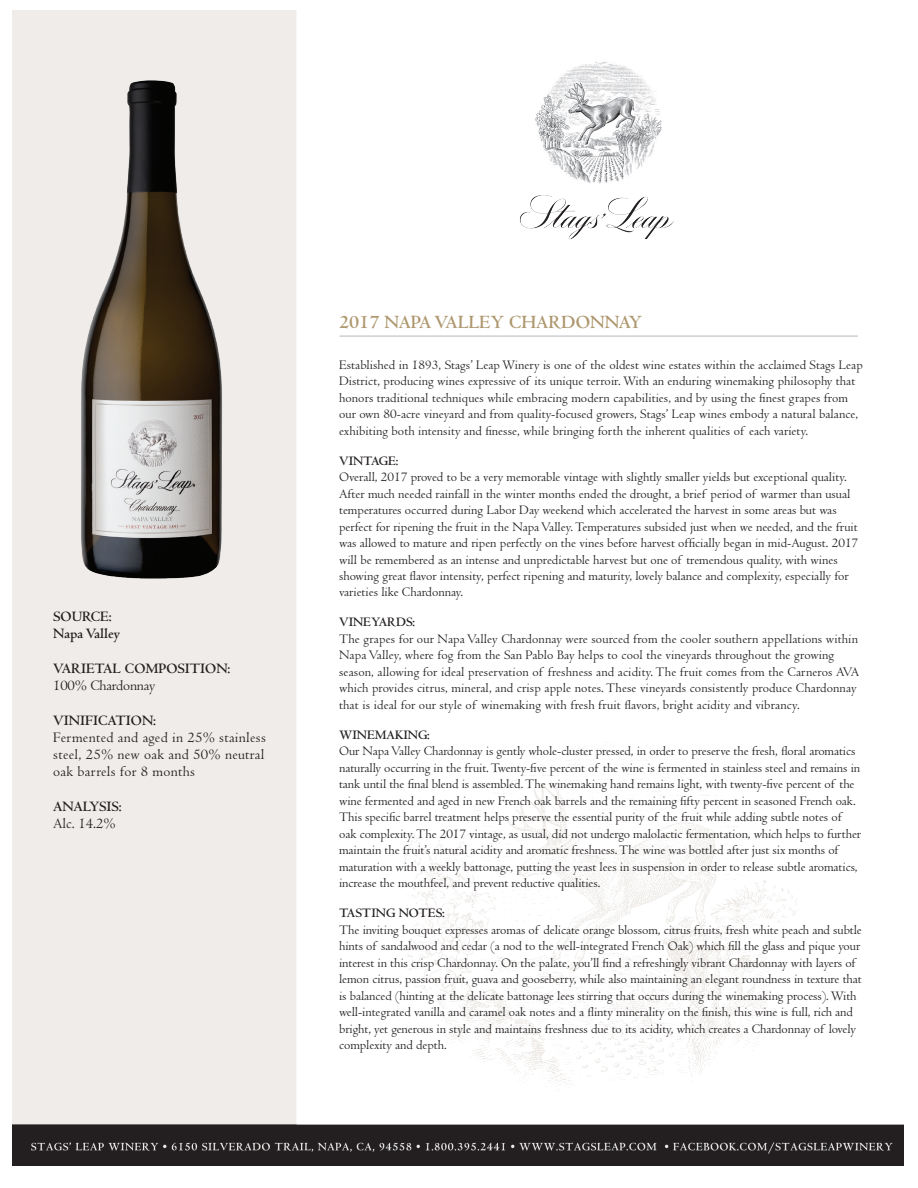
<style>
.page{position:relative;width:918px;height:1188px;background:#fff}
.page>*{position:absolute;margin:0;border:0;box-sizing:border-box;transform-origin:0 0}
.t1{font:700 19.5px "Centaur";color:#ae976e}
.t2{font:15px/17.2px "Centaur";letter-spacing:.02em;color:#231f20;text-align:justify}
.t3{font:700 15px/17.2px "Centaur";color:#231f20}
.t4{font:15px "Centaur";letter-spacing:-.01em;color:#231f20}
.t5{font:13.5px/16.5px "Centaur";letter-spacing:-.005em;color:#231f20}
.t6{font:700 13.5px "Centaur";color:#231f20}
</style>
<div class="page">
<img style="left:13px;top:11px;width:891px;height:1154px">
<img style="left:77px;top:75px;width:152px;height:509px">
<p class="t3" style="left:53px;top:608px;width:68px">SOURCE:<br>Napa Valley</p>
<p class="t3" style="left:53px;top:660px;width:179px">VARIETAL COMPOSITION:</p>
<p class="t4" style="left:53px;top:677px;width:103px">100% Chardonnay</p>
<p class="t3" style="left:53px;top:712px;width:104px">VINIFICATION:</p>
<p class="t2" style="left:53px;top:729px;width:214px">Fermented and aged in 25% stainless steel, 25% new oak and 50% neutral oak barrels for 8 months</p>
<p class="t3" style="left:53px;top:798px;width:70px">ANALYSIS:</p>
<p class="t2" style="left:53px;top:815px;width:64px">Alc. 14.2%</p>
<h1 class="t1" style="left:339px;top:311px;width:305px">2017 NAPA VALLEY CHARDONNAY</h1>
<p class="t5" style="left:339px;top:356px;width:525px">Established in 1893, Stags’ Leap Winery is one of the oldest wine estates within the acclaimed Stags Leap District, producing wines expressive of its unique terroir. With an enduring winemaking philosophy that honors traditional techniques while embracing modern capabilities, and by using the finest grapes from our own 80-acre vineyard and from quality-focused growers, Stags’ Leap wines embody a natural balance, exhibiting both intensity and finesse, while bringing forth the inherent qualities of each variety.</p>
<p class="t6" style="left:339px;top:453px;width:61px">VINTAGE:</p>
<p class="t5" style="left:339px;top:469px;width:521px">Overall, 2017 proved to be a very memorable vintage with slightly smaller yields but exceptional quality.<br>After much needed rainfall in the winter months ended the drought, a brief period of warmer than usual temperatures occurred during Labor Day weekend which accelerated the harvest in some areas but was perfect for ripening the fruit in the Napa Valley. Temperatures subsided just when we needed, and the fruit was allowed to mature and ripen perfectly on the vines before harvest officially began in mid-August. 2017 will be remembered as an intense and unpredictable harvest but one of tremendous quality, with wines showing great flavor intensity, perfect ripening and maturity, lovely balance and complexity, especially for varieties like Chardonnay.</p>
<p class="t6" style="left:339px;top:615px;width:78px">VINEYARDS:</p>
<p class="t5" style="left:339px;top:631px;width:522px">The grapes for our Napa Valley Chardonnay were sourced from the cooler southern appellations within Napa Valley, where fog from the San Pablo Bay helps to cool the vineyards throughout the growing season, allowing for ideal preservation of freshness and acidity. The fruit comes from the Carneros AVA which provides citrus, mineral, and crisp apple notes. These vineyards consistently produce Chardonnay that is ideal for our style of winemaking with fresh fruit flavors, bright acidity and vibrancy.</p>
<p class="t6" style="left:339px;top:728px;width:92px">WINEMAKING:</p>
<p class="t5" style="left:339px;top:743px;width:523px">Our Napa Valley Chardonnay is gently whole-cluster pressed, in order to preserve the fresh, floral aromatics naturally occurring in the fruit. Twenty-five percent of the wine is fermented in stainless steel and remains in tank until the final blend is assembled. The winemaking hand remains light, with twenty-five percent of the wine fermented and aged in new French oak barrels and the remaining fifty percent in seasoned French oak.<br>This specific barrel treatment helps preserve the essential purity of the fruit while adding subtle notes of oak complexity. The 2017 vintage, as usual, did not undergo malolactic fermentation, which helps to further maintain the fruit’s natural acidity and aromatic freshness. The wine was bottled after just six months of maturation with a weekly battonage, putting the yeast lees in suspension in order to release subtle aromatics, increase the mouthfeel, and prevent reductive qualities.</p>
<p class="t6" style="left:339px;top:906px;width:107px">TASTING NOTES:</p>
<p class="t5" style="left:339px;top:922px;width:524px">The inviting bouquet expresses aromas of delicate orange blossom, citrus fruits, fresh white peach and subtle hints of sandalwood and cedar (a nod to the well-integrated French Oak) which fill the glass and pique your interest in this crisp Chardonnay. On the palate, you’ll find a refreshingly vibrant Chardonnay with layers of lemon citrus, passion fruit, guava and gooseberry, while also maintaining an elegant roundness in texture that is balanced (hinting at the delicate battonage lees stirring that occurs during the winemaking process). With well-integrated vanilla and caramel oak notes and a flinty minerality on the finish, this wine is full, rich and bright, yet generous in style and maintains freshness due to its acidity, which creates a Chardonnay of lovely complexity and depth.</p>
</div>
